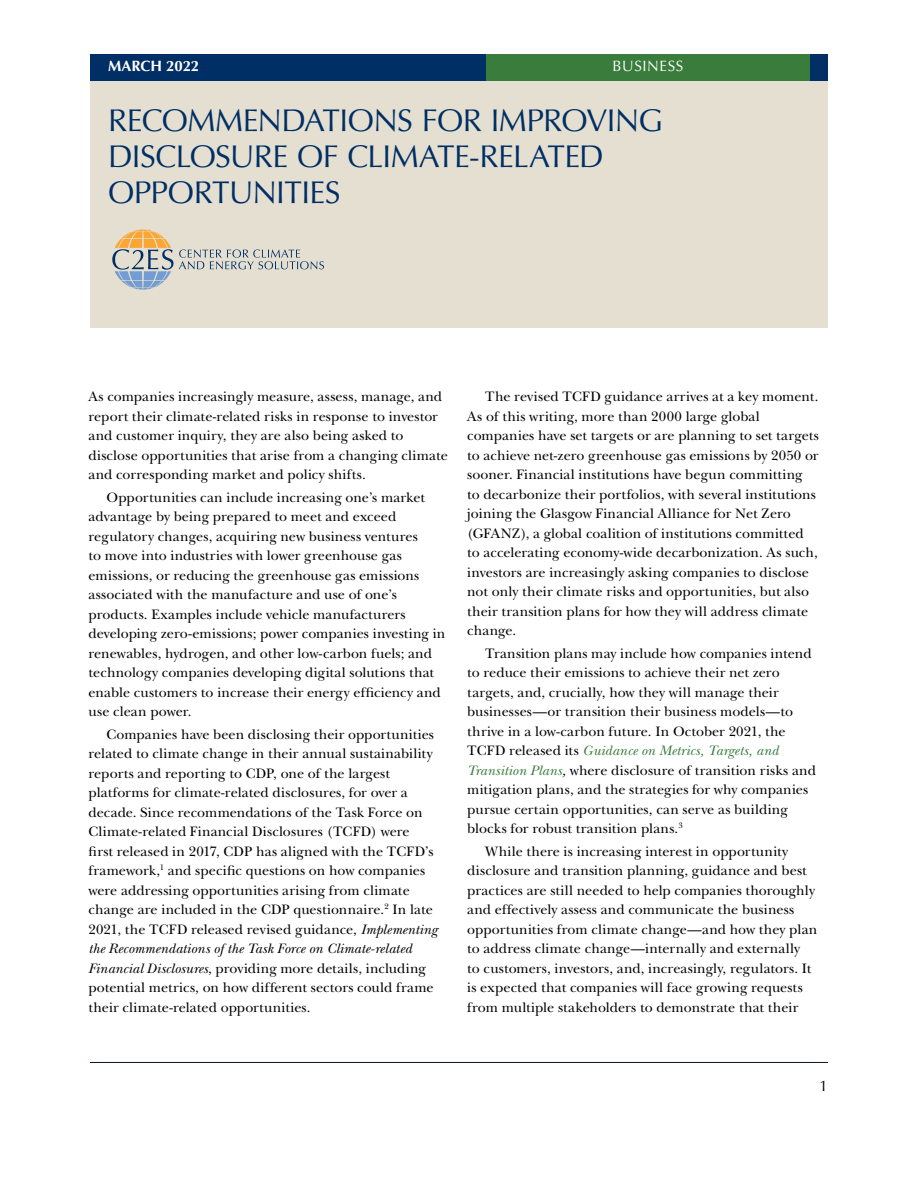
<style>
.page{position:relative;width:918px;height:1188px;background:#fff}
.page>*{position:absolute;margin:0;border:0;box-sizing:border-box;transform-origin:0 0}
.FCI_H1_TITLE{font:31.5px/36px "Optima LT Std";letter-spacing:-.02em;color:#002f65}
.t1{font:700 15px "Optima LT Std";letter-spacing:-.01em;color:#fff}
.t2{font:15px "Optima LT Std";letter-spacing:.04em;color:#fff}
.t3{font:15px "Optima LT Std";color:#000}
.FCI_Body_Copy{font:14.25px/19.5px "New Baskerville Std";letter-spacing:.01em;color:#000}
.FCI_Body_Copy_1P{font:14.25px/19.5px "New Baskerville Std";letter-spacing:.01em;color:#000}
.s1{font-style:italic}
.s2{font-style:italic;color:#397c3c}
</style>
<div class="page">
<div style="left:76px;top:1050px;width:765px;height:14px;background:#000;opacity:.75"></div>
<div style="left:90px;top:76px;width:738px;height:252px;background:#e4dfd0"></div>
<div style="left:90px;top:54px;width:738px;height:27px;background:#002f65"></div>
<div style="left:486px;top:54px;width:324px;height:27px;background:#397c3c"></div>
<svg style="left:112px;top:230px;width:212px;height:60px"></svg>
<p class="t1" style="left:108px;top:58px;width:93px">MARCH 2022</p>
<p class="t2" style="left:613px;top:58px;width:72px">BUSINESS</p>
<p class="FCI_H1_TITLE" style="left:108px;top:103px;width:557px">RECOMMENDATIONS FOR IMPROVING<br>DISCLOSURE OF CLIMATE-RELATED<br>OPPORTUNITIES</p>
<p class="FCI_Body_Copy_1P" style="left:88px;top:387px;width:361px">As companies increasingly measure, assess, manage, and report their climate-related risks in response to investor and customer inquiry, they are also being asked to disclose opportunities that arise from a changing climate and corresponding market and policy shifts.</p>
<p class="FCI_Body_Copy" style="left:88px;top:487px;width:358px;text-indent:18px">Opportunities can include increasing one’s market advantage by being prepared to meet and exceed regulatory changes, acquiring new business ventures<br>to move into industries with lower greenhouse gas emissions, or reducing the greenhouse gas emissions associated with the manufacture and use of one’s products. Examples include vehicle manufacturers developing zero-emissions; power companies investing in renewables, hydrogen, and other low-carbon fuels; and technology companies developing digital solutions that enable customers to increase their energy efficiency and use clean power.</p>
<p class="FCI_Body_Copy" style="left:88px;top:724px;width:350px;text-indent:18px">Companies have been disclosing their opportunities related to climate change in their annual sustainability reports and reporting to CDP, one of the largest platforms for climate-related disclosures, for over a decade. Since recommendations of the Task Force on Climate-related Financial Disclosures (TCFD) were first released in 2017, CDP has aligned with the TCFD’s framework,<sup>1</sup> and specific questions on how companies were addressing opportunities arising from climate change are included in the CDP questionnaire.<sup>2</sup> In late 2021, the TCFD released revised guidance, <span class="s1">Implementing the Recommendations of the Task Force on Climate-related Financial Disclosures</span>, providing more details, including potential metrics, on how different sectors could frame their climate-related opportunities.</p>
<p class="FCI_Body_Copy" style="left:467px;top:387px;width:353px;text-indent:18px">The revised TCFD guidance arrives at a key moment.<br>As of this writing, more than 2000 large global companies have set targets or are planning to set targets to achieve net-zero greenhouse gas emissions by 2050 or sooner. Financial institutions have begun committing<br>to decarbonize their portfolios, with several institutions joining the Glasgow Financial Alliance for Net Zero (GFANZ), a global coalition of institutions committed to accelerating economy-wide decarbonization. As such, investors are increasingly asking companies to disclose not only their climate risks and opportunities, but also their transition plans for how they will address climate change.</p>
<p class="FCI_Body_Copy" style="left:467px;top:643px;width:350px;text-indent:18px">Transition plans may include how companies intend to reduce their emissions to achieve their net zero targets, and, crucially, how they will manage their businesses—or transition their business models—to thrive in a low-carbon future. In October 2021, the TCFD released its <span class="s2">Guidance on Metrics, Targets, and Transition Plans</span><span class="s1">,</span> where disclosure of transition risks and mitigation plans, and the strategies for why companies pursue certain opportunities, can serve as building blocks for robust transition plans.<sup>3</sup></p>
<p class="FCI_Body_Copy" style="left:467px;top:841px;width:352px;text-indent:18px">While there is increasing interest in opportunity disclosure and transition planning, guidance and best practices are still needed to help companies thoroughly and effectively assess and communicate the business opportunities from climate change—and how they plan to address climate change—internally and externally<br>to customers, investors, and, increasingly, regulators. It is expected that companies will face growing requests from multiple stakeholders to demonstrate that their</p>
<p class="t3" style="left:820px;top:1077px;width:10px">1</p>
</div>
